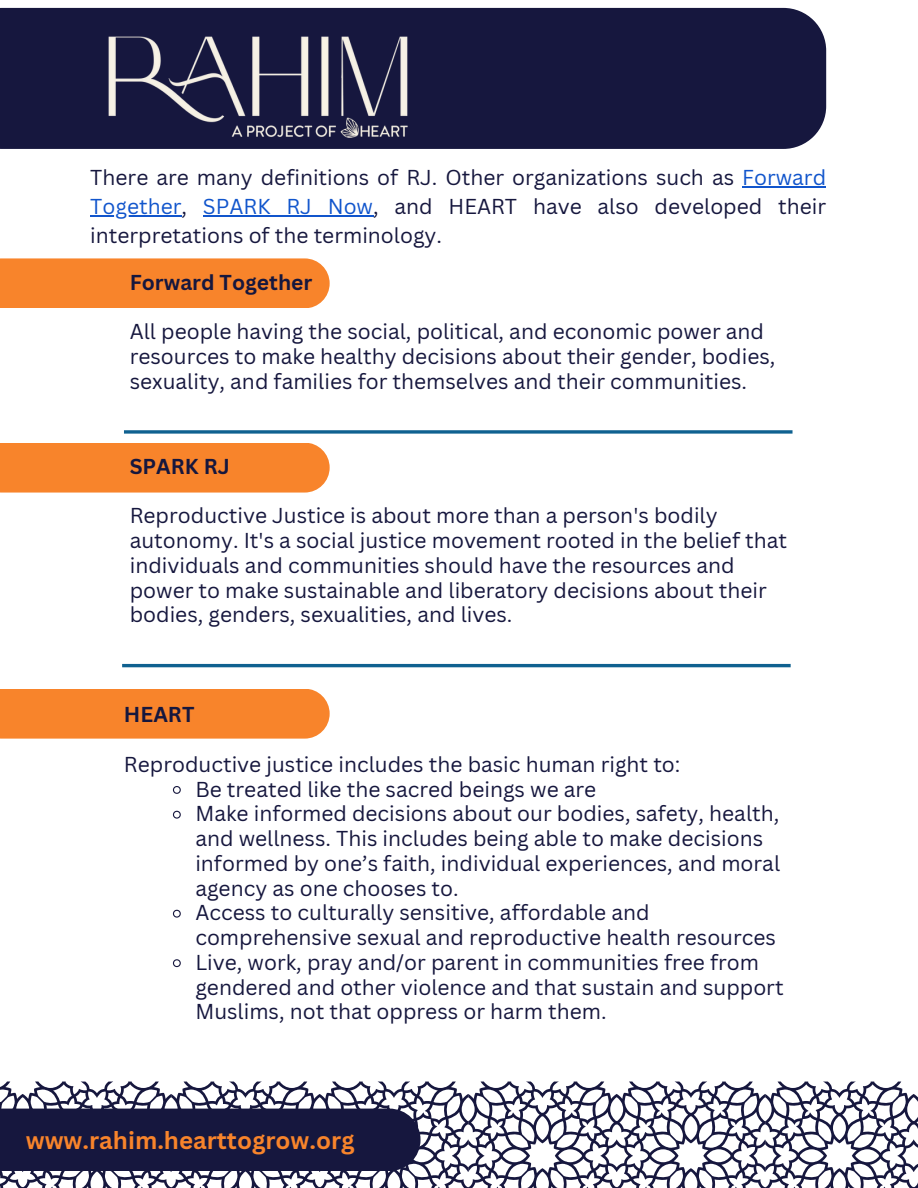
<style>
.page{position:relative;width:918px;height:1188px;background:#fff}
.page>*{position:absolute;margin:0;border:0;box-sizing:border-box;transform-origin:0 0}
.t1{font:700 24px "Canva Sans";color:#f8842b}
.t2{font:21px/24.8px "Canva Sans";color:#16173e}
.t3{font:700 21px "Canva Sans";color:#16173e}
.s1{color:#15c}
</style>
<div class="page">
<div style="left:0;top:689px;width:330px;height:50px;background:#f8842b"></div>
<svg style="left:0;top:1082px;width:918px;height:106px"></svg>
<div style="left:0;top:8px;width:826px;height:141px;background:#16173e"></div>
<img style="left:104px;top:19px;width:310px;height:119px">
<div style="left:0;top:443px;width:330px;height:50px;background:#f8842b"></div>
<svg style="left:124px;top:430px;width:669px;height:4px"></svg>
<hr style="left:122px;top:664px;width:669px;height:3px;background:#0f6190">
<div style="left:0;top:258px;width:330px;height:50px;background:#f8842b"></div>
<hr style="left:742px;top:186px;width:84px;height:1px;background:#15c">
<hr style="left:90px;top:215px;width:92px;height:1px;background:#15c">
<hr style="left:203px;top:215px;width:170px;height:1px;background:#15c">
<svg style="left:172px;top:786px;width:9px;height:8px"></svg>
<svg style="left:172px;top:810px;width:9px;height:9px"></svg>
<svg style="left:172px;top:909px;width:9px;height:9px"></svg>
<svg style="left:172px;top:959px;width:9px;height:9px"></svg>
<p class="t2" style="left:90px;top:164px;width:737px">There are many definitions of RJ. Other organizations such as <span class="s1">Forward</span></p>
<h3 class="t2" style="left:90px;top:191px;width:737px;line-height:29.2px"><span class="s1">Together</span>, <span class="s1">SPARK RJ Now</span>, and HEART have also developed their interpretations of the terminology.</h3>
<h2 class="t3" style="left:130px;top:267px;width:184px">Forward Together</h2>
<p class="t2" style="left:130px;top:319px;width:647px">All people having the social, political, and economic power and resources to make healthy decisions about their gender, bodies, sexuality, and families for themselves and their communities.</p>
<h2 class="t3" style="left:130px;top:451px;width:102px">SPARK RJ</h2>
<p class="t2" style="left:130px;top:503px;width:659px">Reproductive Justice is about more than a person's bodily autonomy. It's a social justice movement rooted in the belief that individuals and communities should have the resources and power to make sustainable and liberatory decisions about their bodies, genders, sexualities, and lives.</p>
<p class="t3" style="left:124px;top:700px;width:72px">HEART</p>
<p class="t2" style="left:124px;top:751px;width:558px">Reproductive justice includes the basic human right to:</p>
<p class="t2" style="left:195px;top:776px;width:402px">Be treated like the sacred beings we are</p>
<p class="t2" style="left:195px;top:801px;width:586px">Make informed decisions about our bodies, safety, health, and wellness. This includes being able to make decisions informed by one’s faith, individual experiences, and moral agency as one chooses to.</p>
<p class="t2" style="left:195px;top:900px;width:582px">Access to culturally sensitive, affordable and comprehensive sexual and reproductive health resources</p>
<p class="t2" style="left:195px;top:949px;width:590px">Live, work, pray and/or parent in communities free from gendered and other violence and that sustain and support<br>Muslims, not that oppress or harm them.</p>
<p class="t1" style="left:26px;top:1123px;width:330px">www.rahim.hearttogrow.org</p>
</div>
